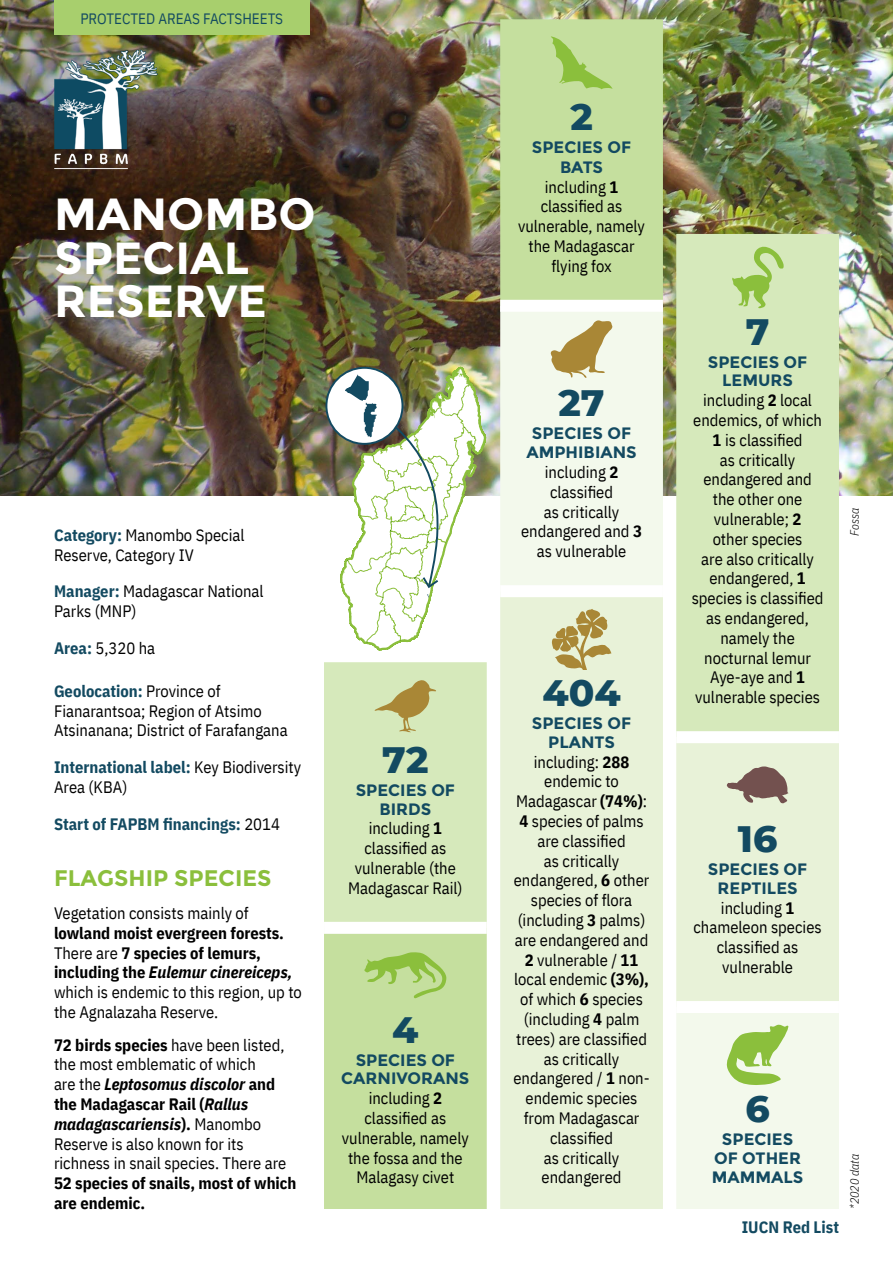
<style>
.page{position:relative;width:893px;height:1263px;background:#fff}
.page>*{position:absolute;margin:0;border:0;box-sizing:border-box;transform-origin:0 0}
.titre_AP{font:700 45px/43.5px "Montserrat";color:#fff}
.chiffres_GM{font:800 37.5px "Montserrat";color:#134a61}
.titre{font:700 22.5px "Montserrat";color:#8bbf3c}
.texte{font:16.5px/19.8px "IBM Plex Sans Cond";color:#000;text-align:center}
.especes_phares{font:700 16.5px/18.8px "Montserrat";color:#134a61;text-align:center}
.especes_phares-2{font:16.5px/19.6px "IBM Plex Sans Cond";color:#000;text-align:center}
.texte-2{font:700 16.5px "IBM Plex Sans Cond";color:#134a61}
.t1{font:15px "IBM Plex Sans Cond";color:#134a61}
.légendes{font:italic 300 12px "IBM Plex Sans Cond";color:#000}
.s1{font-weight:700;color:#134a61}
.s2{font-weight:400;color:#000}
.s3{font-weight:700}
.s4{font-weight:700;font-style:italic}
.s5{font-family:"Montserrat";font-weight:700;color:#134a61}
</style>
<div class="page">
<img style="left:0;top:0;width:893px;height:495px">
<div style="left:676px;top:234px;width:163px;height:497px;background:#d6e9bb"></div>
<svg style="left:731px;top:247px;width:53px;height:61px"></svg>
<svg style="left:676px;top:743px;width:163px;height:466px"></svg>
<div style="left:500px;top:19px;width:163px;height:281px;background:#c5df9e"></div>
<div style="left:500px;top:312px;width:163px;height:273px;background:#f3f9ec"></div>
<div style="left:500px;top:597px;width:163px;height:612px;background:#e8f2d8"></div>
<div style="left:500px;top:300px;width:163px;height:12px;background:#fff"></div>
<svg style="left:551px;top:36px;width:61px;height:53px"></svg>
<svg style="left:551px;top:320px;width:61px;height:58px"></svg>
<svg style="left:552px;top:608px;width:59px;height:62px"></svg>
<img style="left:39px;top:45px;width:124px;height:134px">
<svg style="left:326px;top:368px;width:76px;height:76px"></svg>
<svg style="left:338px;top:365px;width:149px;height:286px"></svg>
<div style="left:324px;top:934px;width:163px;height:275px;background:#c5df9e"></div>
<div style="left:324px;top:662px;width:163px;height:266px;background:#d6e9bb"></div>
<svg style="left:364px;top:952px;width:82px;height:47px"></svg>
<div style="left:54px;top:0;width:256px;height:34px;background:#a8cf6d"></div>
<p class="t1" style="left:80px;top:8px;width:204px">PROTECTED AREAS FACTSHEETS</p>
<p class="titre_AP" style="left:54px;top:193px;width:263px">MANOMBO<br>SPECIAL<br>RESERVE</p>
<p class="texte" style="left:54px;top:524px;width:192px;text-align:left"><span class="s1">Category:</span> Manombo Special<br>Reserve, Category IV</p>
<p class="texte" style="left:54px;top:580px;width:211px;text-align:left"><span class="s1">Manager:</span> Madagascar National<br>Parks (MNP)</p>
<p class="texte" style="left:54px;top:637px;width:103px"><span class="s1">Area:</span> 5,320 ha</p>
<p class="texte" style="left:54px;top:680px;width:235px;text-align:left"><span class="s1">Geolocation:</span> Province of<br>Fianarantsoa; Region of Atsimo<br>Atsinanana; District of Farafangana</p>
<p class="texte" style="left:54px;top:756px;width:249px;text-align:left"><span class="s1">International label:</span> Key Biodiversity<br>Area (KBA)</p>
<p class="texte-2" style="left:54px;top:811px;width:228px">Start of FAPBM financings: <span class="s2">2014</span></p>
<p class="titre" style="left:54px;top:865px;width:219px">FLAGSHIP SPECIES</p>
<p class="texte" style="left:54px;top:902px;width:249px;text-align:left">Vegetation consists mainly of <span class="s3">lowland moist evergreen forests.<br></span>There are <span class="s3">7 species of lemurs, including the</span> <span class="s4">Eulemur cinereiceps, </span>which is endemic to this region, up to the Agnalazaha Reserve.</p>
<p class="texte" style="left:54px;top:1033px;width:244px;text-align:left"><span class="s3">72 birds species</span> have been listed, the most emblematic of which<br>are the <span class="s4">Leptosomus discolor</span> <span class="s3">and the Madagascar Rail (</span><span class="s4">Rallus madagascariensis</span><span class="s3">).</span> Manombo<br>Reserve is also known for its richness in snail species. There are<br><span class="s3">52 species of snails, most of which are endemic.</span></p>
<p class="chiffres_GM" style="left:382px;top:732px;width:48px">72</p>
<p class="especes_phares" style="left:356px;top:781px;width:101px">SPECIES OF<br>BIRDS</p>
<p class="texte" style="left:348px;top:817px;width:116px">including <span class="s3">1 </span>classified as vulnerable (the<br>Madagascar Rail)</p>
<p class="chiffres_GM" style="left:392px;top:1002px;width:28px">4</p>
<p class="especes_phares" style="left:341px;top:1050px;width:130px">SPECIES OF<br>CARNIVORANS</p>
<p class="texte" style="left:342px;top:1087px;width:129px">including <span class="s3">2 </span>classified as vulnerable, namely the fossa and the<br>Malagasy civet</p>
<p class="chiffres_GM" style="left:570px;top:89px;width:24px">2</p>
<p class="especes_phares" style="left:532px;top:137px;width:101px;line-height:19.8px">SPECIES OF<br>BATS</p>
<p class="texte" style="left:518px;top:175px;width:129px">including <span class="s3">1 </span>classified as vulnerable, namely the Madagascar flying fox</p>
<p class="chiffres_GM" style="left:558px;top:376px;width:48px">27</p>
<p class="especes_phares-2" style="left:521px;top:422px;width:122px"><span class="s5">SPECIES OF<br>AMPHIBIANS </span>including <span class="s3">2 </span>classified<br>as critically endangered and <span class="s3">3 </span>as vulnerable</p>
<p class="chiffres_GM" style="left:542px;top:665px;width:80px">404</p>
<p class="especes_phares" style="left:532px;top:714px;width:101px">SPECIES OF<br>PLANTS</p>
<p class="texte" style="left:513px;top:750px;width:138px">including: <span class="s3">288 </span>endemic to<br>Madagascar <span class="s3">(74%)</span>:<br><span class="s3">4</span> species of palms are classified<br>as critically endangered, <span class="s3">6</span> other species of flora (including <span class="s3">3</span> palms) are endangered and<br><span class="s3">2</span> vulnerable / <span class="s3">11 </span>local endemic <span class="s3">(3%), </span>of which <span class="s3">6</span> species (including <span class="s3">4</span> palm trees) are classified as critically endangered / <span class="s3">1</span> non&shy;endemic species from Madagascar classified<br>as critically endangered</p>
<p class="chiffres_GM" style="left:746px;top:304px;width:25px">7</p>
<p class="especes_phares" style="left:708px;top:352px;width:101px">SPECIES OF<br>LEMURS</p>
<p class="texte" style="left:692px;top:389px;width:133px">including <span class="s3">2</span> local endemics, of which<br><span class="s3">1</span> is classified<br>as critically endangered and the other one vulnerable; <span class="s3">2<br></span>other species<br>are also critically endangered, <span class="s3">1 </span>species is classified as endangered, namely the nocturnal lemur<br>Aye-aye and <span class="s3">1 </span>vulnerable species</p>
<p class="légendes" style="left:846px;top:536px;width:29px;rotate:-90deg">Fossa</p>
<p class="chiffres_GM" style="left:738px;top:811px;width:41px">16</p>
<p class="especes_phares" style="left:708px;top:860px;width:101px">SPECIES OF<br>REPTILES</p>
<p class="texte" style="left:693px;top:896px;width:130px">including <span class="s3">1 </span>chameleon species classified as vulnerable</p>
<p class="chiffres_GM" style="left:745px;top:1081px;width:26px">6</p>
<p class="especes_phares" style="left:712px;top:1129px;width:93px;line-height:19.4px">SPECIES<br>OF OTHER<br>MAMMALS</p>
<p class="texte-2" style="left:742px;top:1213px;width:99px">IUCN Red List</p>
<p class="légendes" style="left:846px;top:1209px;width:57px;rotate:-90deg">*2020 data</p>
</div>
